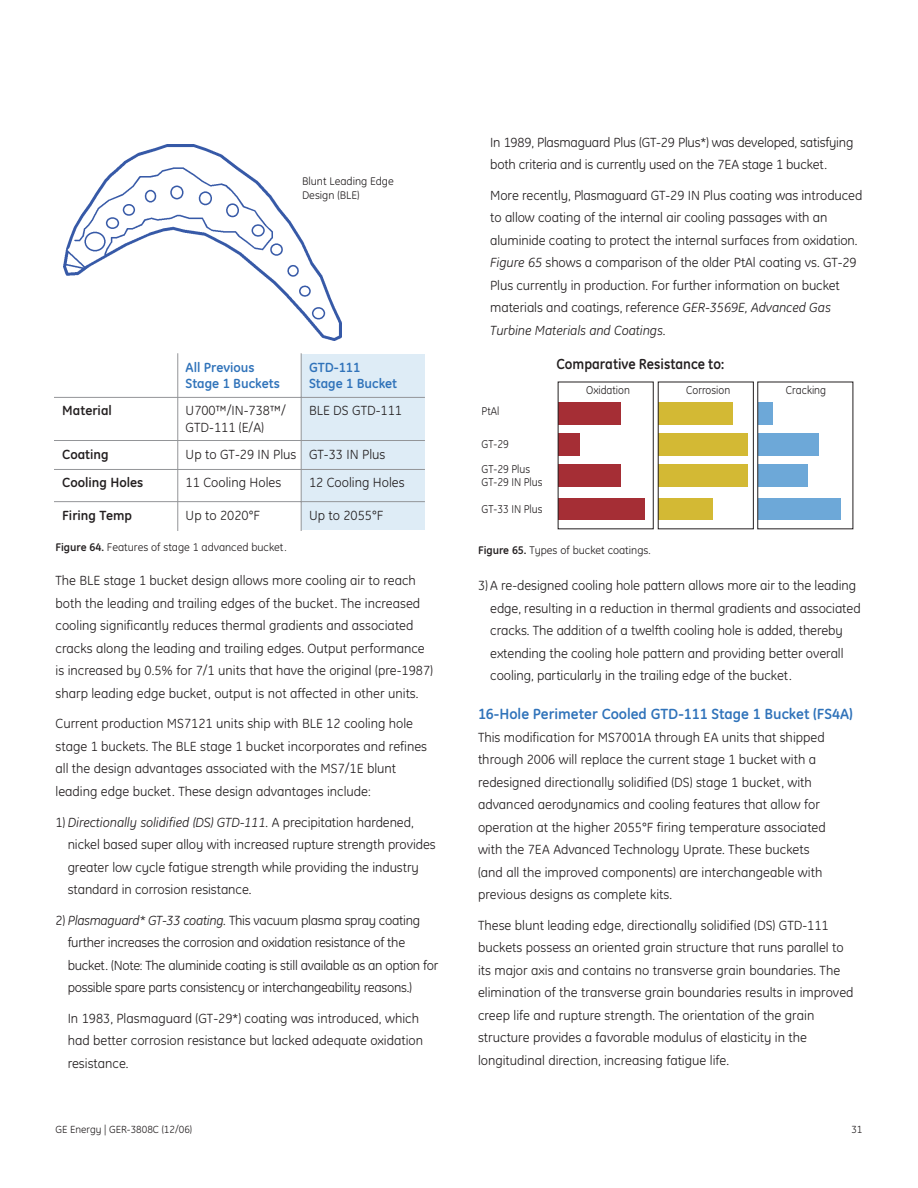
<style>
.page{position:relative;width:918px;height:1188px;background:#fff}
.page>*{position:absolute;margin:0;border:0;box-sizing:border-box;transform-origin:0 0}
.t1{font:700 15px "GE Inspira";color:#3073ba}
.t2{font:700 14.85px "GE Inspira";color:#231f20;scale:.94 1}
.t3{font:13.5px/22.5px "GE Inspira";color:#231f20}
.t4{font:13.5px/22.5px "GE Inspira";letter-spacing:-.02em;color:#231f20}
.t5{font:700 13.5px/16.2px "GE Inspira";color:#3073ba}
.t6{font:700 13.5px "GE Inspira";color:#231f20}
.t7{font:11.55px/24.9px "GE Inspira";color:#231f20;scale:.94 1}
.t8{font:11.25px/13.5px "GE Inspira";color:#231f20}
.t9{font:10.5px "GE Inspira";color:#231f20}
.s1{font-style:italic}
.s2{font-weight:700}
</style>
<div class="page">
<svg style="left:557px;top:381px;width:296px;height:148px"></svg>
<div style="left:301px;top:354px;width:123px;height:43px;background:#deecf6"></div>
<div style="left:301px;top:397px;width:123px;height:44px;background:#deecf6"></div>
<div style="left:301px;top:441px;width:123px;height:28px;background:#deecf6"></div>
<div style="left:301px;top:469px;width:123px;height:33px;background:#deecf6"></div>
<div style="left:301px;top:502px;width:123px;height:28px;background:#deecf6"></div>
<hr style="left:177px;top:353px;width:1px;height:178px;background:#939598">
<hr style="left:301px;top:353px;width:1px;height:178px;background:#939598">
<hr style="left:54px;top:397px;width:371px;height:1px;background:#939598">
<hr style="left:54px;top:440px;width:371px;height:1px;background:#939598">
<hr style="left:54px;top:469px;width:371px;height:1px;background:#939598">
<hr style="left:54px;top:501px;width:371px;height:1px;background:#939598">
<img style="left:63px;top:144px;width:279px;height:196px">
<p class="t8" style="left:302px;top:176px;width:93px">Blunt Leading Edge<br>Design (BLE)</p>
<p class="t3" style="left:490px;top:132px;width:365px">In 1989, Plasmaguard Plus (GT-29 Plus*) was developed, satisfying both criteria and is currently used on the 7EA stage 1 bucket.</p>
<p class="t3" style="left:490px;top:185px;width:374px">More recently, Plasmaguard GT-29 IN Plus coating was introduced to allow coating of the internal air cooling passages with an aluminide coating to protect the internal surfaces from oxidation.<br><span class="s1">Figure 65</span> shows a comparison of the older PtAl coating vs. GT-29<br>Plus currently in production. For further information on bucket materials and coatings, reference <span class="s1">GER-3569E, Advanced Gas Turbine Materials and Coatings</span>.</p>
<p class="t5" style="left:186px;top:360px;width:96px">All Previous<br>Stage 1 Buckets</p>
<p class="t5" style="left:309px;top:360px;width:90px">GTD-111<br>Stage 1 Bucket</p>
<p class="t2" style="left:556px;top:358px;width:180px">Comparative Resistance to:</p>
<p class="t7" style="left:586px;top:379px;width:48px">Oxidation</p>
<p class="t7" style="left:686px;top:379px;width:48px">Corrosion</p>
<p class="t7" style="left:786px;top:379px;width:44px">Cracking</p>
<p class="t6" style="left:62px;top:406px;width:51px">Material</p>
<p class="t3" style="left:186px;top:404px;width:102px;line-height:16.2px">U700™/IN-738™/<br>GTD-111 (E/A)</p>
<p class="t3" style="left:309px;top:401px;width:95px">BLE DS GTD-111</p>
<p class="t6" style="left:62px;top:449px;width:48px">Coating</p>
<p class="t3" style="left:186px;top:444px;width:201px">Up to GT-29 IN Plus GT-33 IN Plus</p>
<p class="t6" style="left:62px;top:478px;width:83px">Cooling Holes</p>
<p class="t3" style="left:186px;top:473px;width:97px">11 Cooling Holes</p>
<p class="t3" style="left:309px;top:473px;width:97px">12 Cooling Holes</p>
<p class="t6" style="left:62px;top:510px;width:71px">Firing Temp</p>
<p class="t3" style="left:186px;top:505px;width:76px">Up to 2020°F</p>
<p class="t3" style="left:309px;top:505px;width:76px">Up to 2055°F</p>
<p class="t7" style="left:482px;top:400px;width:20px">PtAl</p>
<p class="t7" style="left:482px;top:433px;width:53px">GT-29<br>GT-29 Plus</p>
<p class="t7" style="left:482px;top:471px;width:66px">GT-29 IN Plus</p>
<p class="t7" style="left:482px;top:498px;width:66px">GT-33 IN Plus</p>
<p class="t8" style="left:56px;top:541px;width:233px"><span class="s2">Figure 64.</span> Features of stage 1 advanced bucket.</p>
<p class="t8" style="left:478px;top:544px;width:174px"><span class="s2">Figure 65.</span> Types of bucket coatings.</p>
<p class="t3" style="left:56px;top:571px;width:379px">The BLE stage 1 bucket design allows more cooling air to reach both the leading and trailing edges of the bucket. The increased cooling significantly reduces thermal gradients and associated cracks along the leading and trailing edges. Output performance is increased by 0.5% for 7/1 units that have the original (pre-1987) sharp leading edge bucket, output is not affected in other units.</p>
<p class="t3" style="left:56px;top:714px;width:373px">Current production MS7121 units ship with BLE 12 cooling hole stage 1 buckets. The BLE stage 1 bucket incorporates and refines all the design advantages associated with the MS7/1E blunt leading edge bucket. These design advantages include:</p>
<p class="t3" style="left:68px;top:812px;width:370px;text-indent:-12px">1) <span class="s1">Directionally solidified (DS) GTD-111.</span> A precipitation hardened, nickel based super alloy with increased rupture strength provides greater low cycle fatigue strength while providing the industry standard in corrosion resistance.</p>
<p class="t4" style="left:68px;top:910px;width:372px;text-indent:-12px">2) <span class="s1">Plasmaguard* GT-33 coating.</span> This vacuum plasma spray coating further increases the corrosion and oxidation resistance of the bucket. (Note: The aluminide coating is still available as an option for possible spare parts consistency or interchangeability reasons.)</p>
<p class="t3" style="left:68px;top:1008px;width:357px">In 1983, Plasmaguard (GT-29*) coating was introduced, which had better corrosion resistance but lacked adequate oxidation resistance.</p>
<p class="t3" style="left:490px;top:576px;width:372px;text-indent:-12px">3) A re-designed cooling hole pattern allows more air to the leading edge, resulting in a reduction in thermal gradients and associated cracks. The addition of a twelfth cooling hole is added, thereby extending the cooling hole pattern and providing better overall cooling, particularly in the trailing edge of the bucket.</p>
<p class="t1" style="left:478px;top:708px;width:376px">16-Hole Perimeter Cooled GTD-111 Stage 1 Bucket (FS4A)</p>
<p class="t3" style="left:478px;top:727px;width:349px">This modification for MS7001A through EA units that shipped through 2006 will replace the current stage 1 bucket with a redesigned directionally solidified (DS) stage 1 bucket, with advanced aerodynamics and cooling features that allow for operation at the higher 2055°F firing temperature associated with the 7EA Advanced Technology Uprate. These buckets (and all the improved components) are interchangeable with previous designs as complete kits.</p>
<p class="t3" style="left:478px;top:915px;width:377px">These blunt leading edge, directionally solidified (DS) GTD-111 buckets possess an oriented grain structure that runs parallel to its major axis and contains no transverse grain boundaries. The elimination of the transverse grain boundaries results in improved creep life and rupture strength. The orientation of the grain structure provides a favorable modulus of elasticity in the longitudinal direction, increasing fatigue life.</p>
<p class="t9" style="left:56px;top:1125px;width:138px">GE Energy | GER-3808C (12/06)</p>
<p class="t9" style="left:851px;top:1125px;width:13px">31</p>
</div>
